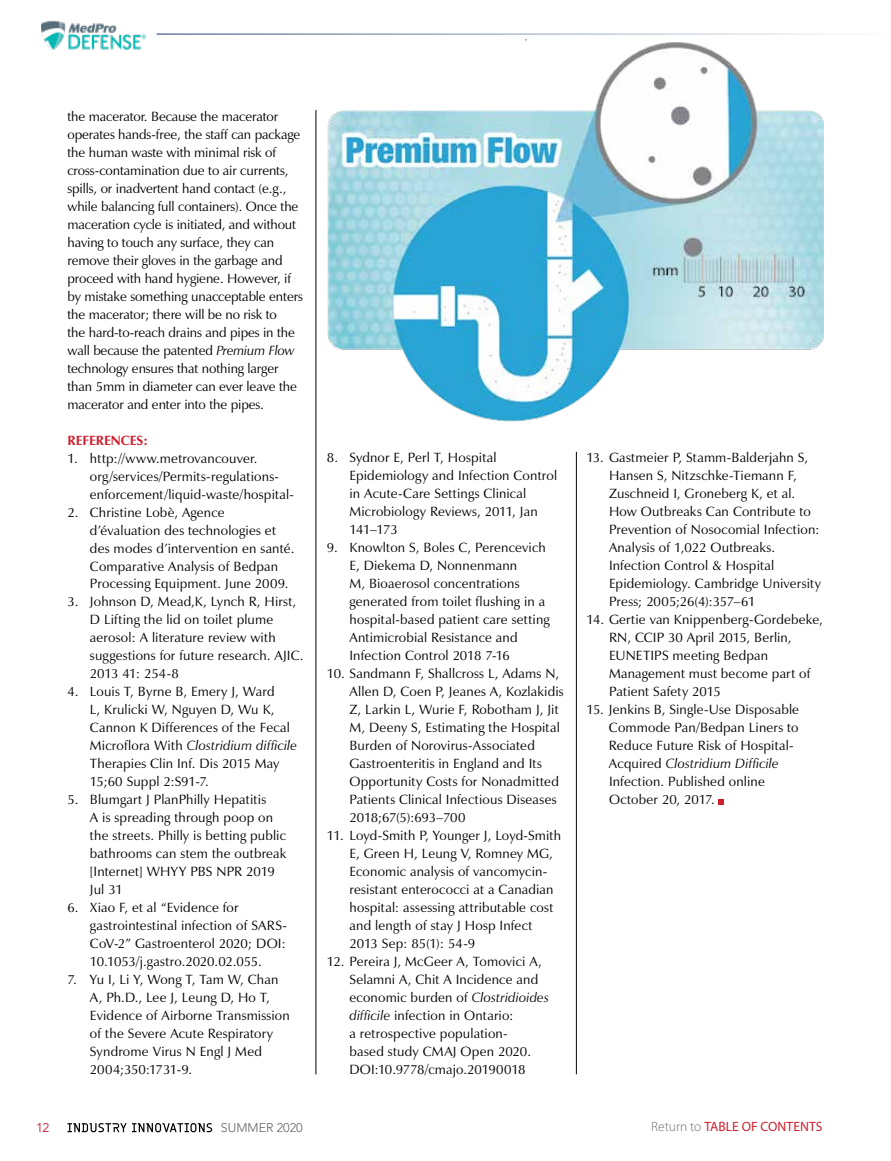
<style>
.page{position:relative;width:891px;height:1161px;background:#fff}
.page>*{position:absolute;margin:0;border:0;box-sizing:border-box;transform-origin:0 0}
.t1{font:13.5px/18px "Zapf Humanist 601 BT";letter-spacing:.01em;color:#000}
.t2{font:13.5px/18px "Zapf Humanist 601 BT";letter-spacing:-.01em;color:#000}
.t3{font:13.5px "Myriad Pro";letter-spacing:.01em;color:#d0202e}
.t4{font:700 13.5px "Zapf Humanist 601 BT";color:#d0202e}
.t5{font:12.6px "Avenir";color:#d0202e}
.t6{font:300 12.45px "Avenir";color:#636466}
.s1{font-style:italic}
.s2{font-weight:300;color:#6d6e71}
</style>
<div class="page">
<svg style="left:719px;top:799px;width:5px;height:5px"></svg>
<img style="left:327px;top:39px;width:497px;height:383px">
<hr style="left:316px;top:110px;width:1px;height:964px;background:#000">
<hr style="left:576px;top:452px;width:1px;height:622px;background:#000">
<hr style="left:157px;top:34px;width:734px;height:1px;background:#1b3d6d">
<img style="left:42px;top:20px;width:104px;height:31px">
<svg style="left:68px;top:1123px;width:144px;height:9px"></svg>
<p class="t2" style="left:68px;top:107px;width:237px">the macerator. Because the macerator operates hands-free, the staff can package the human waste with minimal risk of cross-contamination due to air currents, spills, or inadvertent hand contact (e.g., while balancing full containers). Once the maceration cycle is initiated, and without having to touch any surface, they can remove their gloves in the garbage and proceed with hand hygiene. However, if by mistake something unacceptable enters the macerator; there will be no risk to<br>the hard-to-reach drains and pipes in the wall because the patented <span class="s1">Premium Flow </span>technology ensures that nothing larger than 5mm in diameter can ever leave the macerator and enter into the pipes.</p>
<p class="t4" style="left:68px;top:432px;width:82px">REFERENCES:</p>
<p class="t1" style="left:90px;top:449px;width:206px;text-indent:-22px">1. http://www.metrovancouver. org/services/Permits-regulations&shy;enforcement/liquid-waste/hospital-</p>
<p class="t1" style="left:90px;top:503px;width:206px;text-indent:-23px">2. Christine Lobè, Agence d’évaluation des technologies et des modes d’intervention en santé.<br>Comparative Analysis of Bedpan<br>Processing Equipment. June 2009.</p>
<p class="t1" style="left:90px;top:593px;width:215px;text-indent:-23px">3. Johnson D, Mead,K, Lynch R, Hirst,<br>D Lifting the lid on toilet plume aerosol: A literature review with suggestions for future research. AJIC.<br>2013 41: 254-8</p>
<p class="t1" style="left:90px;top:683px;width:209px;text-indent:-23px">4. Louis T, Byrne B, Emery J, Ward<br>L, Krulicki W, Nguyen D, Wu K,<br>Cannon K Differences of the Fecal<br>Microflora With <span class="s1">Clostridium difficile<br></span>Therapies Clin Inf. Dis 2015 May<br>15;60 Suppl 2:S91-7.</p>
<p class="t1" style="left:90px;top:791px;width:198px;text-indent:-23px">5. Blumgart J PlanPhilly Hepatitis<br>A is spreading through poop on the streets. Philly is betting public bathrooms can stem the outbreak [Internet] WHYY PBS NPR 2019<br>Jul 31</p>
<p class="t1" style="left:90px;top:899px;width:199px;text-indent:-23px">6. Xiao F, et al “Evidence for gastrointestinal infection of SARS-CoV-2” Gastroenterol 2020; DOI:<br>10.1053/j.gastro.2020.02.055.</p>
<p class="t1" style="left:90px;top:971px;width:201px;text-indent:-23px">7. Yu I, Li Y, Wong T, Tam W, Chan<br>A, Ph.D., Lee J, Leung D, Ho T,<br>Evidence of Airborne Transmission of the Severe Acute Respiratory<br>Syndrome Virus N Engl J Med<br>2004;350:1731-9.</p>
<p class="t5" style="left:36px;top:1121px;width:15px">12</p>
<p class="t6" style="left:221px;top:1121px;width:83px">SUMMER 2020</p>
<p class="t1" style="left:350px;top:448px;width:209px;text-indent:-23px">8. Sydnor E, Perl T, Hospital<br>Epidemiology and Infection Control in Acute-Care Settings Clinical<br>Microbiology Reviews, 2011, Jan<br>141–173</p>
<p class="t1" style="left:350px;top:538px;width:202px;text-indent:-23px">9. Knowlton S, Boles C, Perencevich<br>E, Diekema D, Nonnenmann<br>M, Bioaerosol concentrations generated from toilet flushing in a hospital-based patient care setting<br>Antimicrobial Resistance and<br>Infection Control 2018 7-16</p>
<p class="t1" style="left:350px;top:664px;width:216px;text-indent:-23px">10. Sandmann F, Shallcross L, Adams N, Allen D, Coen P, Jeanes A, Kozlakidis Z, Larkin L, Wurie F, Robotham J, Jit M, Deeny S, Estimating the Hospital Burden of Norovirus-Associated Gastroenteritis in England and Its Opportunity Costs for Nonadmitted Patients Clinical Infectious Diseases 2018;67(5):693–700</p>
<p class="t1" style="left:350px;top:826px;width:213px;text-indent:-23px">11. Loyd-Smith P, Younger J, Loyd-Smith E, Green H, Leung V, Romney MG, Economic analysis of vancomycin&shy;resistant enterococci at a Canadian hospital: assessing attributable cost and length of stay J Hosp Infect 2013 Sep: 85(1): 54-9</p>
<p class="t1" style="left:350px;top:952px;width:201px;text-indent:-23px">12. Pereira J, McGeer A, Tomovici A,<br>Selamni A, Chit A Incidence and economic burden of <span class="s1">Clostridioides difficile</span> infection in Ontario:<br>a retrospective population-<br>based study CMAJ Open 2020.<br>DOI:10.9778/cmajo.20190018</p>
<p class="t1" style="left:609px;top:448px;width:214px;text-indent:-23px">13. Gastmeier P, Stamm-Balderjahn S,<br>Hansen S, Nitzschke-Tiemann F,<br>Zuschneid I, Groneberg K, et al.<br>How Outbreaks Can Contribute to<br>Prevention of Nosocomial Infection:<br>Analysis of 1,022 Outbreaks.<br>Infection Control &amp; Hospital<br>Epidemiology. Cambridge University<br>Press; 2005;26(4):357–61</p>
<p class="t1" style="left:609px;top:610px;width:215px;text-indent:-23px">14. Gertie van Knippenberg-Gordebeke,<br>RN, CCIP 30 April 2015, Berlin,<br>EUNETIPS meeting Bedpan<br>Management must become part of<br>Patient Safety 2015</p>
<p class="t1" style="left:609px;top:700px;width:192px;text-indent:-22px">15. Jenkins B, Single-Use Disposable<br>Commode Pan/Bedpan Liners to<br>Reduce Future Risk of Hospital-<br>Acquired <span class="s1">Clostridium Difficile<br></span>Infection. Published online<br>October 20, 2017.</p>
<p class="t3" style="left:651px;top:1118px;width:173px"><span class="s2">Return to</span> TABLE OF CONTENTS</p>
</div>
